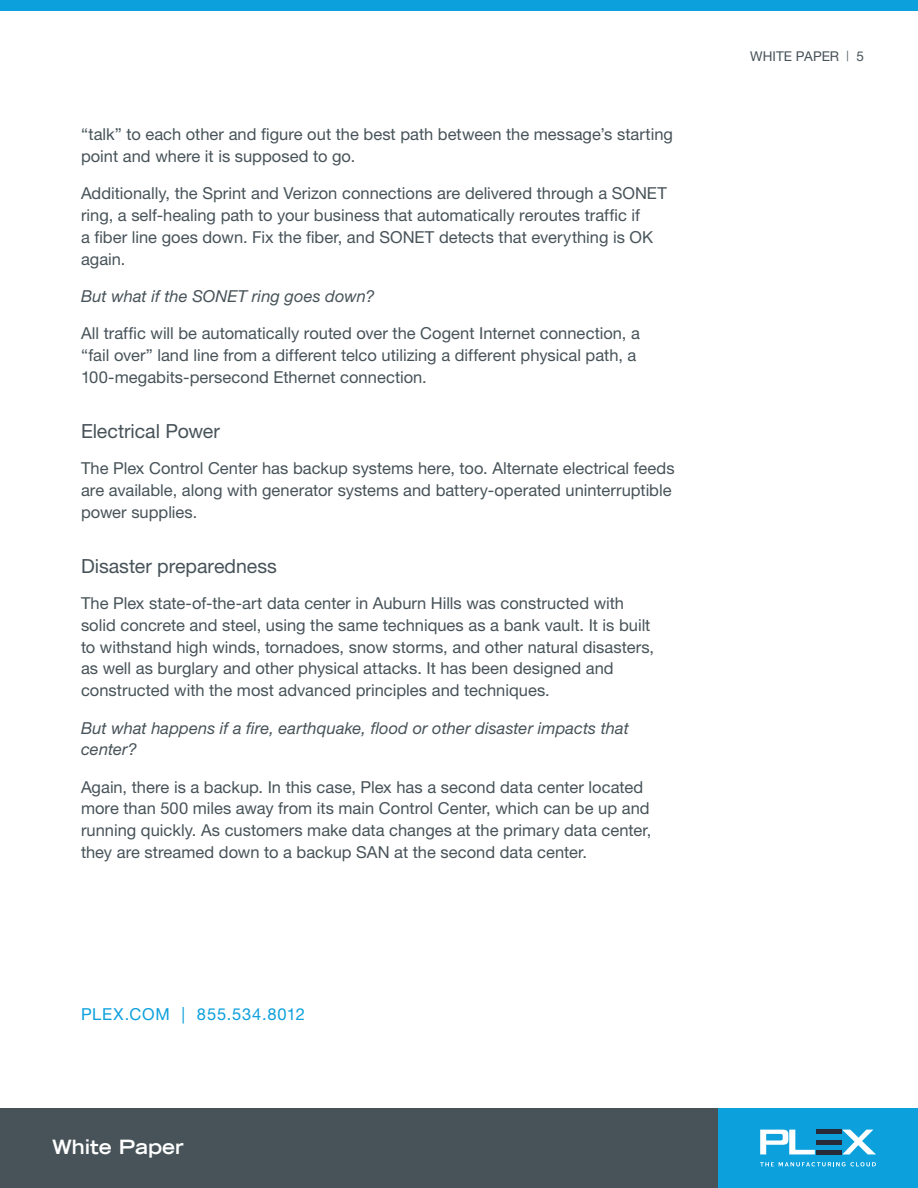
<style>
.page{position:relative;width:918px;height:1188px;background:#fff}
.page>*{position:absolute;margin:0;border:0;box-sizing:border-box;transform-origin:0 0}
.subhead_2{font:19.5px "Helvetica Neue LT Pro";color:#475359}
.t1{font:700 expanded 19.5px "Trade Gothic LT";color:#fff}
.copy{font:16.5px/21.8px "Helvetica Neue LT Pro";color:#475359}
.copy-2{font:italic 16.5px/21.8px "Helvetica Neue LT Pro";letter-spacing:.005em;color:#475359}
.t2{font:16.5px "Helvetica Neue LT Pro";letter-spacing:.05em;color:#0ca0dc}
.t3{font:13.5px "Helvetica Neue LT Pro";letter-spacing:.005em;color:#475359}
.s1{font-size:10.5px}
</style>
<div class="page">
<div style="left:0;top:1108px;width:735px;height:80px;background:#475359"></div>
<div style="left:718px;top:1108px;width:200px;height:80px;background:#0ca0dc"></div>
<svg style="left:760px;top:1130px;width:55px;height:24px"></svg>
<svg style="left:842px;top:1130px;width:34px;height:24px"></svg>
<hr style="left:816px;top:1150px;width:25px;height:4px;background:#282a38">
<hr style="left:816px;top:1130px;width:25px;height:4px;background:#282a38">
<div style="left:816px;top:1140px;width:25px;height:5px;background:#282a38"></div>
<svg style="left:760px;top:1162px;width:116px;height:4px"></svg>
<div style="left:0;top:0;width:918px;height:11px;background:#0ca0dc"></div>
<p class="copy" style="left:81px;top:123px;width:594px">“talk” to each other and figure out the best path between the message’s starting point and where it is supposed to go.</p>
<p class="copy" style="left:81px;top:182px;width:587px">Additionally, the Sprint and Verizon connections are delivered through a SONET ring, a self-healing path to your business that automatically reroutes traffic if<br>a fiber line goes down. Fix the fiber, and SONET detects that everything is OK again.</p>
<p class="copy-2" style="left:81px;top:285px;width:295px">But what if the SONET ring goes down?</p>
<p class="copy" style="left:81px;top:322px;width:560px">All traffic will be automatically routed over the Cogent Internet connection, a “fail over” land line from a different telco utilizing a different physical path, a<br>100-megabits-persecond Ethernet connection.</p>
<p class="subhead_2" style="left:81px;top:419px;width:140px">Electrical Power</p>
<p class="copy" style="left:81px;top:457px;width:595px">The Plex Control Center has backup systems here, too. Alternate electrical feeds are available, along with generator systems and battery-operated uninterruptible power supplies.</p>
<p class="subhead_2" style="left:81px;top:554px;width:197px">Disaster preparedness</p>
<p class="copy" style="left:81px;top:592px;width:575px">The Plex state-of-the-art data center in Auburn Hills was constructed with solid concrete and steel, using the same techniques as a bank vault. It is built to withstand high winds, tornadoes, snow storms, and other natural disasters, as well as burglary and other physical attacks. It has been designed and constructed with the most advanced principles and techniques.</p>
<p class="copy-2" style="left:81px;top:716px;width:550px">But what happens if a fire, earthquake, flood or other disaster impacts that center?</p>
<p class="copy" style="left:81px;top:776px;width:572px">Again, there is a backup. In this case, Plex has a second data center located more than 500 miles away from its main Control Center, which can be up and running quickly. As customers make data changes at the primary data center, they are streamed down to a backup SAN at the second data center.</p>
<p class="t2" style="left:81px;top:1004px;width:226px">PLEX.COM | 855.534.8012</p>
<p class="t1" style="left:52px;top:1134px;width:133px">White Paper</p>
<p class="t3" style="left:750px;top:48px;width:115px">WHITE PAPER <span class="s1">|</span> 5</p>
</div>
